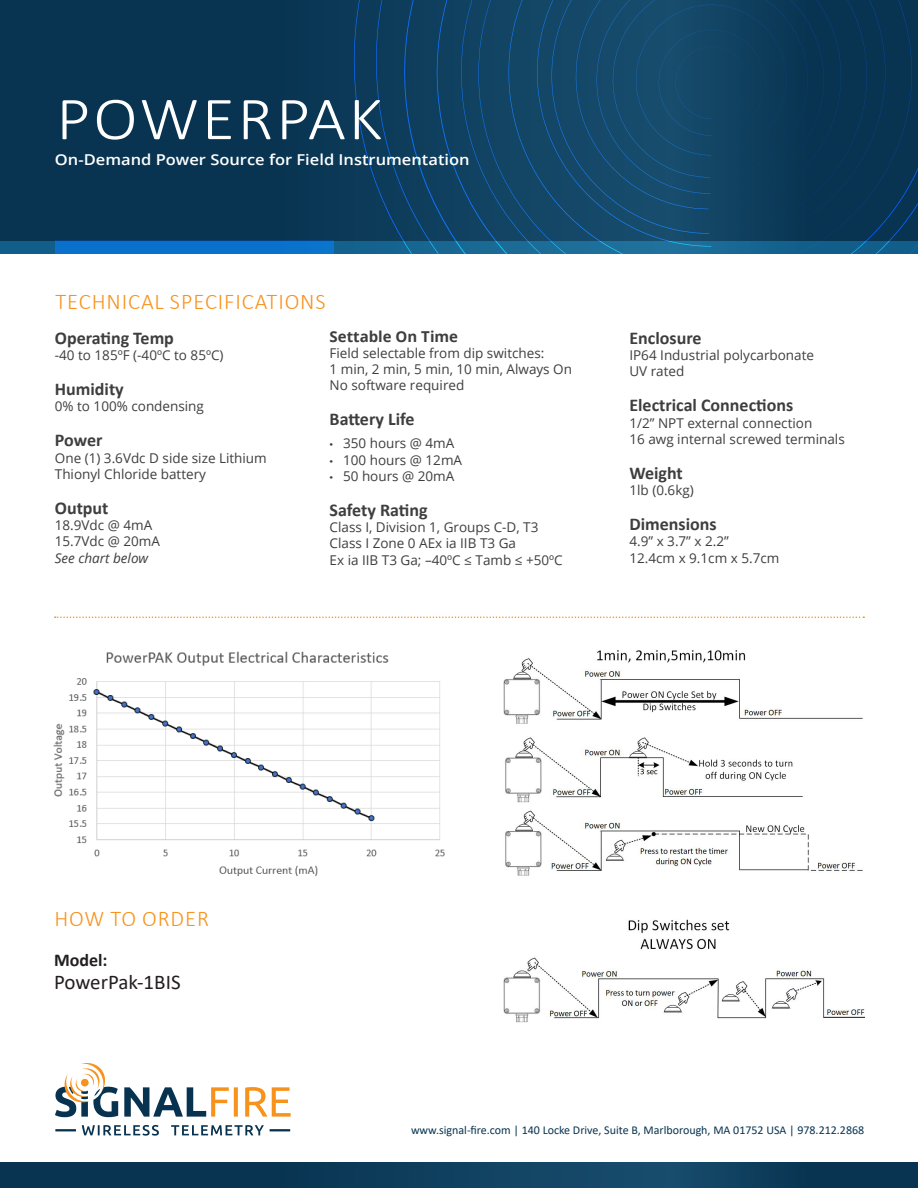
<style>
.page{position:relative;width:918px;height:1188px;background:#fff}
.page>*{position:absolute;margin:0;border:0;box-sizing:border-box;transform-origin:0 0}
.t1{font:300 61.5px "Calibri";letter-spacing:.04em;color:#fff;scale:1.1 1}
.t2{font:300 22.5px "Calibri";letter-spacing:.04em;color:#f7931d}
.t3{font:21px "Calibri";color:#231f20}
.Table_-_Data_1_2{font:700 18px "Calibri";color:#3e3e3f}
.t4{font:700 18px "Calibri";color:#231f20}
.t5{font:600 15px "Open Sans";color:#fff;scale:1.1 1}
.Table_-_Data_1_2-2{font:700 15px "Open Sans";color:#3e3e3f}
.Table_-_Data_1_2-3{font:13.5px/16.2px "Open Sans";color:#3e3e3f}
.t6{font:italic 13.5px "Open Sans";color:#3e3e3f}
.t7{font:12px "Calibri";color:#083451}
.s1{font-family:"Tunga"}
</style>
<div class="page">
<div style="left:0;top:0;width:918px;height:254px;background:#083451"></div>
<div style="left:0;top:241px;width:918px;height:14px;background:#13628c"></div>
<div style="left:55px;top:241px;width:279px;height:14px;background:#0971cb"></div>
<svg style="left:55px;top:1063px;width:236px;height:54px"></svg>
<svg style="left:82px;top:1125px;width:182px;height:11px"></svg>
<hr style="left:55px;top:1129px;width:21px;height:2px;background:#083350">
<hr style="left:270px;top:1129px;width:20px;height:2px;background:#083350">
<svg style="left:55px;top:616px;width:809px;height:2px"></svg>
<svg style="left:0;top:1162px;width:918px;height:26px"></svg>
<svg style="left:404px;top:0;width:514px;height:255px;fill:#104160"></svg>
<svg style="left:508px;top:0;width:404px;height:255px"></svg>
<svg style="left:537px;top:0;width:348px;height:247px"></svg>
<svg style="left:552px;top:0;width:315px;height:234px;fill:#134667"></svg>
<svg style="left:596px;top:0;width:228px;height:194px;fill:#134666"></svg>
<svg style="left:612px;top:0;width:196px;height:178px"></svg>
<img style="left:53px;top:651px;width:392px;height:225px">
<img style="left:504px;top:650px;width:361px;height:372px">
<p class="t1" style="left:56px;top:81px;width:298px">POWERPAK</p>
<p class="t5" style="left:55px;top:149px;width:379px">On-Demand Power Source for Field Instrumentation</p>
<p class="t2" style="left:55px;top:288px;width:272px">TECHNICAL SPECIFICATIONS</p>
<p class="Table_-_Data_1_2" style="left:55px;top:325px;width:121px">Operating Temp</p>
<p class="Table_-_Data_1_2-3" style="left:55px;top:347px;width:170px">-40 to 185ºF (-40ºC to 85ºC)</p>
<p class="Table_-_Data_1_2" style="left:55px;top:376px;width:70px">Humidity</p>
<p class="Table_-_Data_1_2-3" style="left:55px;top:398px;width:151px">0% to 100% condensing</p>
<p class="Table_-_Data_1_2" style="left:55px;top:428px;width:49px">Power</p>
<p class="Table_-_Data_1_2-3" style="left:55px;top:449px;width:213px">One (1) 3.6Vdc D side size Lithium<br>Thionyl Chloride battery</p>
<p class="Table_-_Data_1_2" style="left:55px;top:495px;width:55px">Output</p>
<p class="Table_-_Data_1_2-3" style="left:55px;top:517px;width:99px">18.9Vdc @ 4mA</p>
<p class="Table_-_Data_1_2-3" style="left:55px;top:533px;width:107px">15.7Vdc @ 20mA</p>
<p class="t6" style="left:55px;top:548px;width:95px">See chart below</p>
<p class="Table_-_Data_1_2-2" style="left:330px;top:326px;width:130px">Settable On Time</p>
<p class="Table_-_Data_1_2-3" style="left:330px;top:345px;width:244px">Field selectable from dip switches:<br>1 min, 2 min, 5 min, 10 min, Always On<br>No software required</p>
<p class="Table_-_Data_1_2" style="left:330px;top:407px;width:86px">Battery Life</p>
<p class="Table_-_Data_1_2-3" style="left:330px;top:435px;width:126px"><span class="s1">•</span> 350 hours @ 4mA</p>
<p class="Table_-_Data_1_2-3" style="left:330px;top:451px;width:134px"><span class="s1">•</span> 100 hours @ 12mA</p>
<p class="Table_-_Data_1_2-3" style="left:330px;top:467px;width:126px"><span class="s1">•</span> 50 hours @ 20mA</p>
<p class="Table_-_Data_1_2" style="left:330px;top:497px;width:100px">Safety Rating</p>
<p class="Table_-_Data_1_2-3" style="left:330px;top:519px;width:210px">Class I, Division 1, Groups C-D, T3</p>
<p class="Table_-_Data_1_2-3" style="left:330px;top:535px;width:188px">Class I Zone 0 AEx ia IIB T3 Ga</p>
<p class="Table_-_Data_1_2-3" style="left:330px;top:551px;width:235px">Ex ia IIB T3 Ga; –40ºC ≤ Tamb ≤ +50ºC</p>
<p class="Table_-_Data_1_2" style="left:629px;top:325px;width:74px">Enclosure</p>
<p class="Table_-_Data_1_2-3" style="left:629px;top:347px;width:186px">IP64 Industrial polycarbonate<br>UV rated</p>
<p class="Table_-_Data_1_2" style="left:629px;top:393px;width:165px">Electrical Connections</p>
<p class="Table_-_Data_1_2-3" style="left:629px;top:414px;width:184px">1/2” NPT external connection</p>
<p class="Table_-_Data_1_2-3" style="left:629px;top:430px;width:217px">16 awg internal screwed terminals</p>
<p class="Table_-_Data_1_2" style="left:629px;top:460px;width:55px">Weight</p>
<p class="Table_-_Data_1_2-3" style="left:629px;top:482px;width:66px">1lb (0.6kg)</p>
<p class="Table_-_Data_1_2" style="left:629px;top:511px;width:89px">Dimensions</p>
<p class="Table_-_Data_1_2-3" style="left:629px;top:533px;width:101px">4.9” x 3.7” x 2.2”</p>
<p class="Table_-_Data_1_2-3" style="left:629px;top:549px;width:151px">12.4cm x 9.1cm x 5.7cm</p>
<p class="t2" style="left:54px;top:904px;width:156px">HOW TO ORDER</p>
<p class="t4" style="left:54px;top:948px;width:55px">Model:</p>
<p class="t3" style="left:54px;top:967px;width:128px">PowerPak-1BIS</p>
<p class="t7" style="left:411px;top:1122px;width:455px">www.signal-fire.com | 140 Locke Drive, Suite B, Marlborough, MA 01752 USA | 978.212.2868</p>
</div>
